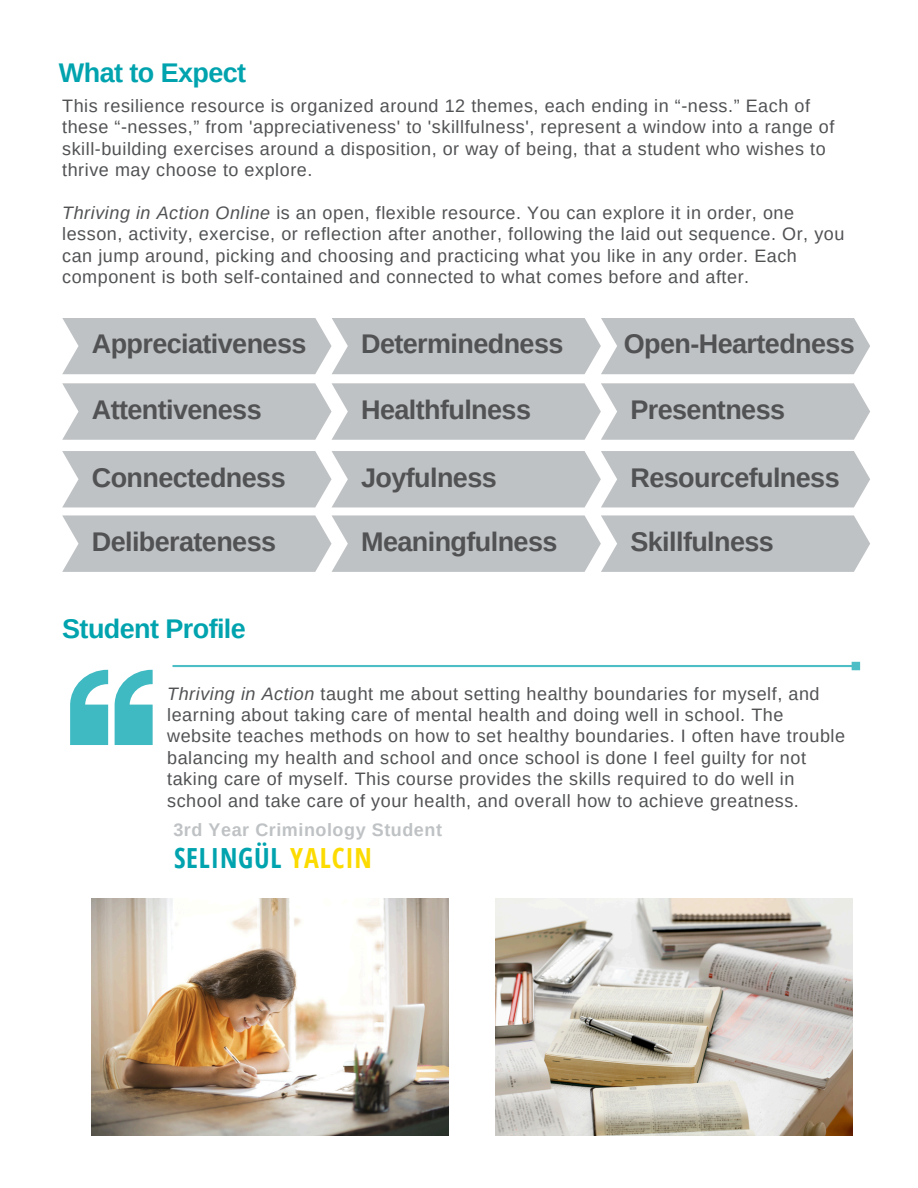
<style>
.page{position:relative;width:918px;height:1188px;background:#fff}
.page>*{position:absolute;margin:0;border:0;box-sizing:border-box;transform-origin:0 0}
.t1{font:700 27.75px "Open Sans Condensed";letter-spacing:.03em;color:#01a3ae}
.t2{font:700 27px "Arimo";letter-spacing:-.02em;color:#515254}
.t3{font:700 27px "Arimo";letter-spacing:-.02em;color:#01a3ae}
.t4{font:18px/21.3px "Arimo";letter-spacing:.03em;color:#515254}
.t5{font:700 18px "Arimo";letter-spacing:.03em;color:#bfc2c4}
.s1{font-style:italic}
.s2{color:#fcdb00}
</style>
<div class="page">
<svg style="left:173px;top:662px;width:687px;height:8px"></svg>
<svg style="left:70px;top:670px;width:83px;height:75px"></svg>
<img style="left:92px;top:898px;width:356px;height:238px">
<img style="left:496px;top:898px;width:356px;height:238px">
<div style="left:62px;top:318px;width:808px;height:56px;background:#bfc2c4"></div>
<svg style="left:62px;top:383px;width:808px;height:57px;background:#c3c6c8"></svg>
<div style="left:62px;top:451px;width:808px;height:56px;background:#bfc2c4"></div>
<svg style="left:62px;top:515px;width:808px;height:57px;background:#c3c6c8"></svg>
<h2 class="t3" style="left:59px;top:57px;width:189px">What to Expect</h2>
<p class="t4" style="left:62px;top:95px;width:774px">This resilience resource is organized around 12 themes, each ending in “-ness.” Each of these “-nesses,” from 'appreciativeness' to 'skillfulness', represent a window into a range of skill-building exercises around a disposition, or way of being, that a student who wishes to thrive may choose to explore.</p>
<h2 class="t4" style="left:62px;top:202px;width:784px"><span class="s1">Thriving in Action Online</span> is an open, flexible resource. You can explore it in order, one lesson, activity, exercise, or reflection after another, following the laid out sequence. Or, you can jump around, picking and choosing and practicing what you like in any order. Each component is both self-contained and connected to what comes before and after.</h2>
<h2 class="t2" style="left:92px;top:329px;width:216px">Appreciativeness</h2>
<h2 class="t2" style="left:361px;top:329px;width:204px">Determinedness</h2>
<h3 class="t2" style="left:624px;top:329px;width:233px">Open-Heartedness</h3>
<h2 class="t2" style="left:92px;top:394px;width:171px">Attentiveness</h2>
<h2 class="t2" style="left:361px;top:394px;width:171px">Healthfulness</h2>
<h1 class="t2" style="left:630px;top:394px;width:156px">Presentness</h1>
<h2 class="t2" style="left:92px;top:462px;width:195px">Connectedness</h2>
<h2 class="t2" style="left:92px;top:527px;width:186px">Deliberateness</h2>
<h2 class="t2" style="left:361px;top:462px;width:137px">Joyfulness</h2>
<p class="t2" style="left:361px;top:527px;width:198px">Meaningfulness</p>
<p class="t2" style="left:630px;top:462px;width:211px">Resourcefulness</p>
<p class="t2" style="left:630px;top:527px;width:145px">Skillfulness</p>
<h2 class="t3" style="left:62px;top:613px;width:185px">Student Profile</h2>
<h2 class="t4" style="left:167px;top:683px;width:679px"><span class="s1">Thriving in Action</span> taught me about setting healthy boundaries for myself, and learning about taking care of mental health and doing well in school. The website teaches methods on how to set healthy boundaries. I often have trouble balancing my health and school and once school is done I feel guilty for not taking care of myself. This course provides the skills required to do well in school and take care of your health, and overall how to achieve greatness.</h2>
<h2 class="t5" style="left:173px;top:820px;width:270px">3rd Year Criminology Student</h2>
<h2 class="t1" style="left:174px;top:839px;width:199px">SELINGÜL <span class="s2">YALCIN</span></h2>
</div>
